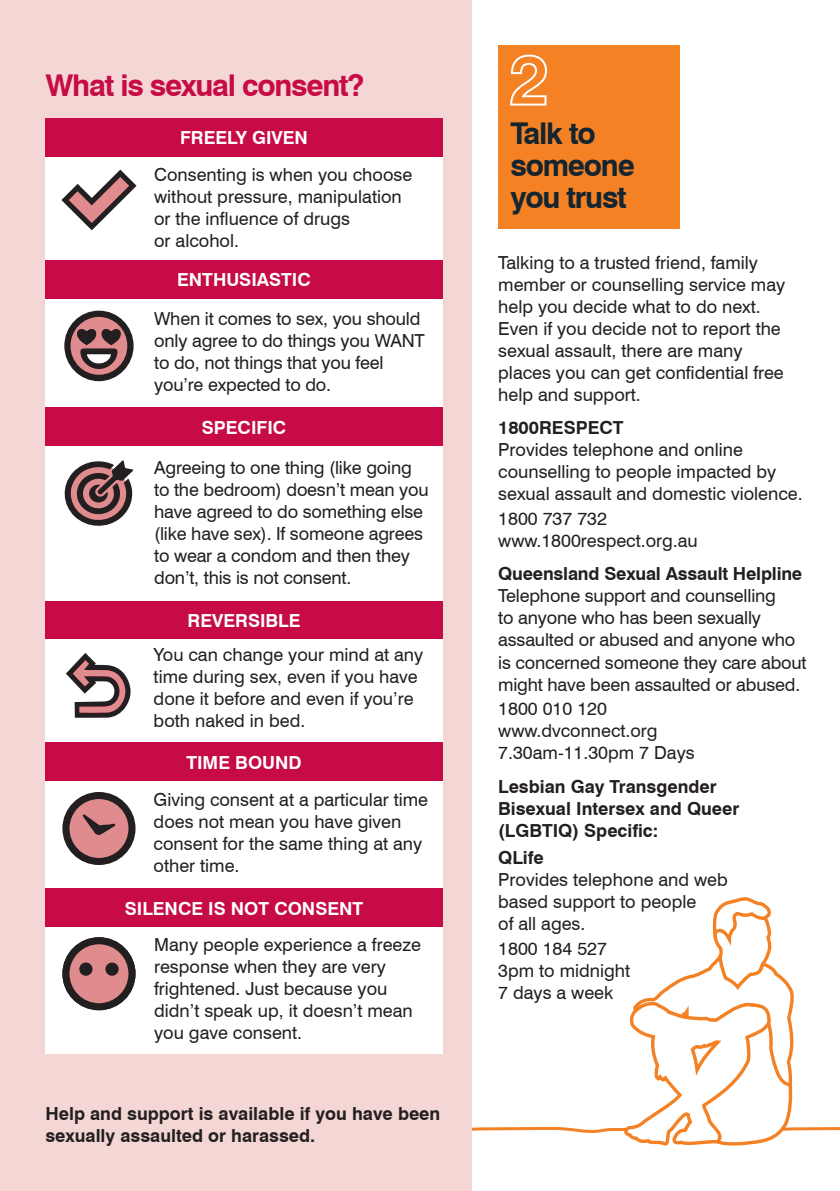
<style>
.page{position:relative;width:840px;height:1191px;background:#fff}
.page>*{position:absolute;margin:0;border:0;box-sizing:border-box;transform-origin:0 0}
.t1{font:700 30px/32px "Swiss 721 BT";letter-spacing:-.04em;color:#142530}
.t2{font:700 30px "Swiss 721 BT";letter-spacing:-.04em;color:#c60b46}
.t3{font:18px/22px "Swiss 721 BT";color:#231f20}
.t4{font:700 18px/22px "Swiss 721 BT";color:#231f20}
.t5{font:700 18px "Swiss 721 BT";color:#fff}
</style>
<div class="page">
<div style="left:498px;top:45px;width:181px;height:183px;background:#f58125"></div>
<svg style="left:510px;top:54px;width:37px;height:52px"></svg>
<svg style="left:471px;top:896px;width:368px;height:251px"></svg>
<div style="left:0;top:0;width:471px;height:1191px;background:#f4d7d4"></div>
<div style="left:45px;top:118px;width:397px;height:142px;background:#fff"></div>
<div style="left:45px;top:118px;width:397px;height:38px;background:#c60b46"></div>
<div style="left:45px;top:601px;width:397px;height:141px;background:#fff"></div>
<div style="left:45px;top:600px;width:397px;height:39px;background:#c60b46"></div>
<div style="left:45px;top:260px;width:397px;height:148px;background:#fff"></div>
<div style="left:45px;top:260px;width:397px;height:39px;background:#c60b46"></div>
<div style="left:45px;top:408px;width:397px;height:192px;background:#fff"></div>
<div style="left:45px;top:408px;width:397px;height:38px;background:#c60b46"></div>
<div style="left:45px;top:744px;width:397px;height:144px;background:#fff"></div>
<div style="left:45px;top:742px;width:397px;height:39px;background:#c60b46"></div>
<div style="left:45px;top:889px;width:397px;height:164px;background:#fff"></div>
<div style="left:45px;top:888px;width:397px;height:39px;background:#c60b46"></div>
<svg style="left:64px;top:460px;width:70px;height:66px"></svg>
<svg style="left:62px;top:937px;width:74px;height:74px"></svg>
<div style="left:81px;top:964px;width:9px;height:9px;background:#231f20;border-radius:50%"></div>
<div style="left:79px;top:962px;width:13px;height:13px;border:4px solid #231f20;border-radius:50%"></div>
<div style="left:107px;top:964px;width:10px;height:9px;background:#231f20;border-radius:50%"></div>
<div style="left:105px;top:962px;width:14px;height:13px;border:4px solid #231f20;border-radius:50%"></div>
<svg style="left:62px;top:792px;width:74px;height:73px"></svg>
<svg style="left:64px;top:310px;width:70px;height:72px"></svg>
<svg style="left:61px;top:169px;width:76px;height:62px"></svg>
<svg style="left:66px;top:653px;width:65px;height:65px"></svg>
<h1 class="t2" style="left:45px;top:67px;width:320px">What is sexual consent?</h1>
<p class="t5" style="left:180px;top:127px;width:129px">FREELY GIVEN</p>
<p class="t3" style="left:154px;top:164px;width:259px">Consenting is when you choose without pressure, manipulation or the influence of drugs<br>or alcohol.</p>
<p class="t5" style="left:177px;top:269px;width:135px">ENTHUSIASTIC</p>
<p class="t3" style="left:154px;top:307px;width:272px">When it comes to sex, you should only agree to do things you WANT to do, not things that you feel you’re expected to do.</p>
<p class="t5" style="left:202px;top:416px;width:86px">SPECIFIC</p>
<p class="t3" style="left:154px;top:456px;width:276px">Agreeing to one thing (like going to the bedroom) doesn’t mean you have agreed to do something else (like have sex). If someone agrees to wear a condom and then they don’t, this is not consent.</p>
<p class="t5" style="left:187px;top:609px;width:114px">REVERSIBLE</p>
<p class="t3" style="left:153px;top:644px;width:271px">You can change your mind at any time during sex, even if you have done it before and even if you’re both naked in bed.</p>
<p class="t5" style="left:186px;top:751px;width:117px">TIME BOUND</p>
<p class="t3" style="left:153px;top:788px;width:276px">Giving consent at a particular time does not mean you have given consent for the same thing at any other time.</p>
<p class="t5" style="left:125px;top:897px;width:240px">SILENCE IS NOT CONSENT</p>
<p class="t3" style="left:154px;top:934px;width:268px">Many people experience a freeze response when they are very frightened. Just because you didn’t speak up, it doesn’t mean you gave consent.</p>
<p class="t4" style="left:45px;top:1102px;width:396px">Help and support is available if you have been sexually assaulted or harassed.</p>
<h1 class="t1" style="left:510px;top:117px;width:126px">Talk to someone you trust</h1>
<p class="t3" style="left:498px;top:251px;width:288px">Talking to a trusted friend, family member or counselling service may help you decide what to do next.<br>Even if you decide not to report the sexual assault, there are many places you can get confidential free help and support.</p>
<p class="t4" style="left:498px;top:417px;width:127px">1800RESPECT</p>
<p class="t3" style="left:498px;top:439px;width:306px">Provides telephone and online counselling to people impacted by sexual assault and domestic violence.</p>
<p class="t3" style="left:498px;top:507px;width:201px">1800 737 732 www.1800respect.org.au</p>
<p class="t4" style="left:498px;top:563px;width:305px">Queensland Sexual Assault Helpline</p>
<p class="t3" style="left:498px;top:585px;width:310px">Telephone support and counselling<br>to anyone who has been sexually assaulted or abused and anyone who is concerned someone they care about might have been assaulted or abused.</p>
<p class="t3" style="left:498px;top:698px;width:198px">1800 010 120 www.dvconnect.org<br>7.30am-11.30pm 7 Days</p>
<p class="t4" style="left:498px;top:775px;width:242px">Lesbian Gay Transgender<br>Bisexual Intersex and Queer (LGBTIQ) Specific:</p>
<p class="t4" style="left:498px;top:847px;width:47px">QLife</p>
<p class="t3" style="left:498px;top:869px;width:231px">Provides telephone and web based support to people<br>of all ages.</p>
<p class="t3" style="left:498px;top:937px;width:133px">1800 184 527<br>3pm to midnight<br>7 days a week</p>
</div>
